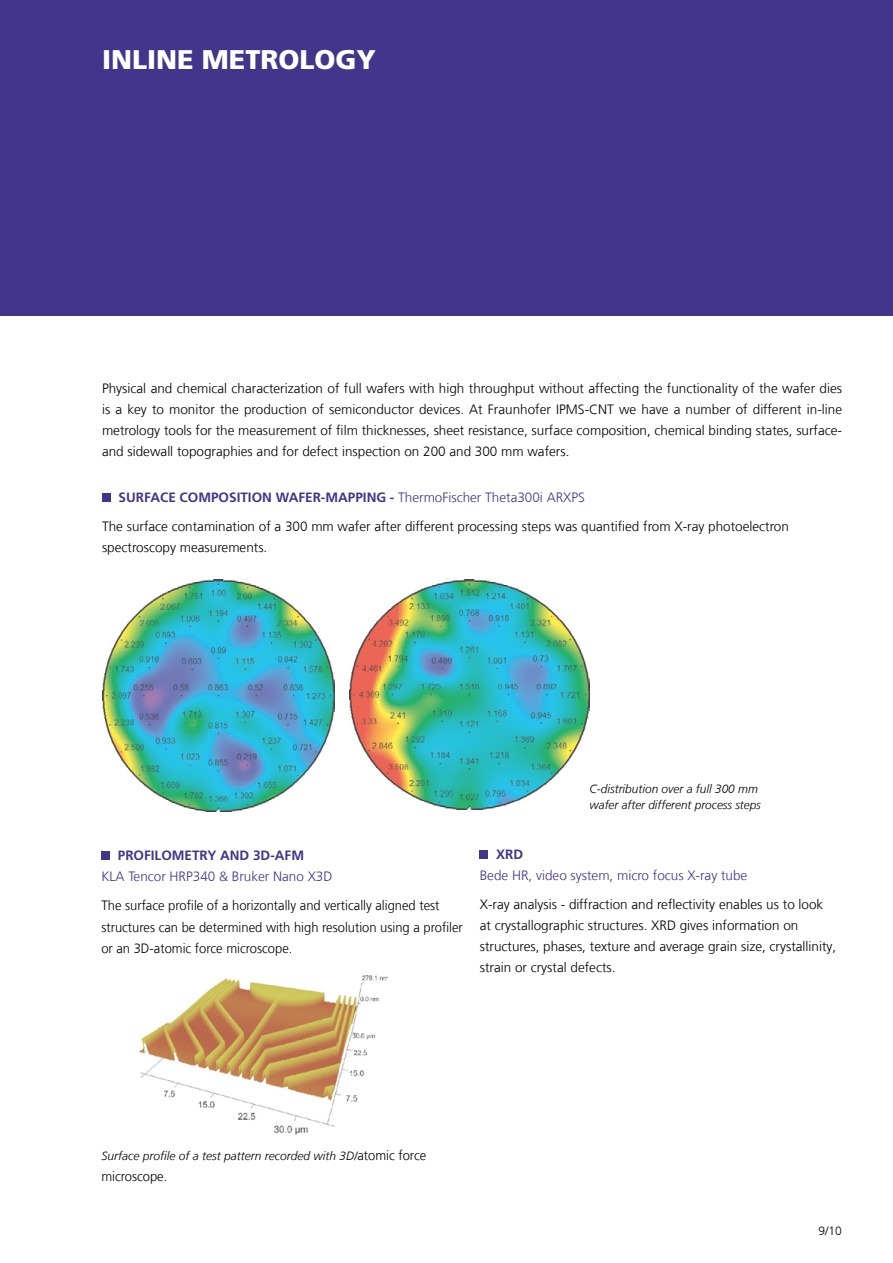
<style>
.page{position:relative;width:893px;height:1263px;background:#fff}
.page>*{position:absolute;margin:0;border:0;box-sizing:border-box;transform-origin:0 0}
.t1{font:900 27px "Frutiger LT Com";color:#fff}
.t2{font:300 13.5px/21px "Frutiger LT Com";color:#000}
.t3{font:300 13.5px/21px "Frutiger LT Com";color:#000;scale:.96 1}
.t4{font:300 13.5px "Frutiger LT Com";color:#43358b}
.t5{font:700 13.5px "Frutiger LT Com";color:#43358b}
.t6{font:italic 300 12px/16.5px "Frutiger LT Com";color:#000}
.t7{font:300 12px "Frutiger LT Com";color:#000}
.s1{font-weight:700;color:#43358b}
.s2{color:#43358b}
.s3{font-style:normal;font-size:13.5px}
</style>
<div class="page">
<div style="left:0;top:0;width:893px;height:315px;background:#43358b"></div>
<div style="left:101px;top:852px;width:9px;height:8px;background:#43358b"></div>
<img style="left:139px;top:975px;width:249px;height:159px">
<div style="left:102px;top:493px;width:8px;height:9px;background:#43358b"></div>
<img style="left:102px;top:579px;width:232px;height:232px">
<img style="left:349px;top:579px;width:241px;height:231px">
<div style="left:480px;top:850px;width:8px;height:9px;background:#43358b"></div>
<h1 class="t1" style="left:102px;top:44px;width:275px">INLINE METROLOGY</h1>
<p class="t2" style="left:102px;top:378px;width:742px;text-align:justify">Physical and chemical characterization of full wafers with high throughput without affecting the functionality of the wafer dies is a key to monitor the production of semiconductor devices. At Fraunhofer IPMS-CNT we have a number of different in-line metrology tools for the measurement of film thicknesses, sheet resistance, surface composition, chemical binding states, surface&shy;and sidewall topographies and for defect inspection on 200 and 300 mm wafers.</p>
<p class="t2" style="left:102px;top:482px;width:688px;line-height:29.5px;text-indent:16px"><span class="s1">SURFACE COMPOSITION WAFER-MAPPING -</span> <span class="s2">ThermoFischer Theta300i ARXPS<br></span>The surface contamination of a 300 mm wafer after different processing steps was quantified from X-ray photoelectron</p>
<p class="t2" style="left:102px;top:537px;width:167px">spectroscopy measurements.</p>
<p class="t5" style="left:118px;top:847px;width:188px">PROFILOMETRY AND 3D-AFM</p>
<p class="t4" style="left:101px;top:868px;width:233px">KLA Tencor HRP340 &amp; Bruker Nano X3D</p>
<p class="t3" style="left:101px;top:895px;width:378px">The surface profile of a horizontally and vertically aligned test structures can be determined with high resolution using a profiler or an 3D-atomic force microscope.</p>
<p class="t6" style="left:590px;top:780px;width:173px">C-distribution over a full 300 mm wafer after different process steps</p>
<p class="t5" style="left:496px;top:846px;width:28px">XRD</p>
<p class="t4" style="left:480px;top:867px;width:269px">Bede HR, video system, micro focus X-ray tube</p>
<p class="t2" style="left:480px;top:894px;width:358px">X-ray analysis - diffraction and reflectivity enables us to look at crystallographic structures. XRD gives information on structures, phases, texture and average grain size, crystallinity, strain or crystal defects.</p>
<p class="t6" style="left:101px;top:1147px;width:326px">Surface profile of a test pattern recorded with 3D/<span class="s3">atomic force</span></p>
<p class="t3" style="left:101px;top:1166px;width:70px">microscope.</p>
<p class="t7" style="left:819px;top:1224px;width:25px">9/10</p>
</div>
